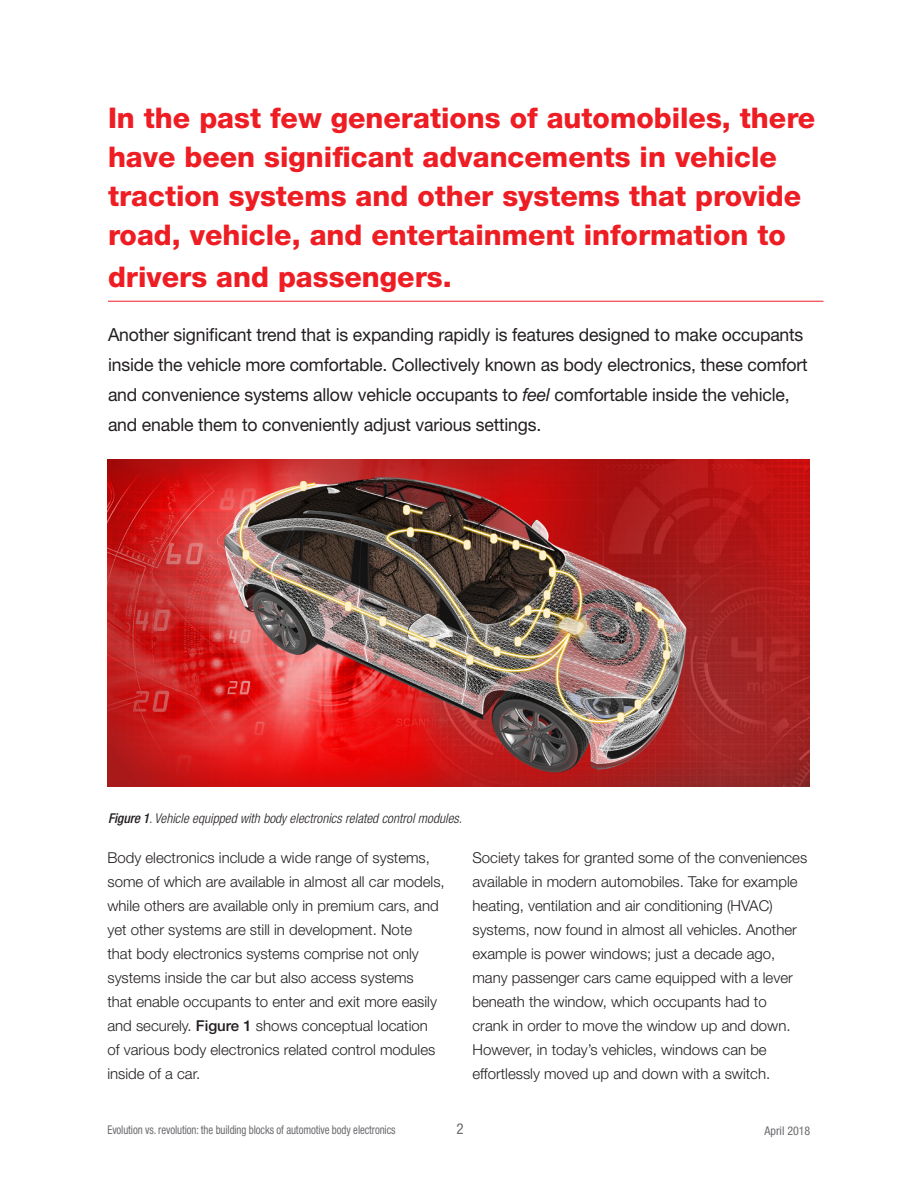
<style>
.page{position:relative;width:918px;height:1188px;background:#fff}
.page>*{position:absolute;margin:0;border:0;box-sizing:border-box;transform-origin:0 0}
.t1{font:800 28.5px/39px "Helvetica Neue LT Std";color:#ee1d23}
.t2{font:18px/30px "Helvetica Neue LT Std";letter-spacing:-.01em;color:#231f20}
.t3{font:300 15px/24px "Helvetica Neue LT Std";color:#231f20}
.t4{font:condensed 15px "Helvetica Neue LT Std";color:#6c6d70}
.t5{font:italic 300 condensed 13.5px "Helvetica Neue LT Std";letter-spacing:.005em;color:#231f20}
.t6{font:condensed 12px "Helvetica Neue LT Std";letter-spacing:-.01em;color:#6c6d70;scale:.9 1}
.t7{font:condensed 12px "Helvetica Neue LT Std";letter-spacing:-.01em;color:#6c6d70}
.s1{font-style:italic}
.s2{font-weight:500}
</style>
<div class="page">
<hr style="left:108px;top:301px;width:716px;height:1px;background:#ee1d23">
<img style="left:107px;top:460px;width:703px;height:327px">
<h1 class="t1" style="left:108px;top:99px;width:709px">In the past few generations of automobiles, there have been significant advancements in vehicle traction systems and other systems that provide road, vehicle, and entertainment information to</h1>
<h1 class="t1" style="left:108px;top:258px;width:345px">drivers and passengers.</h1>
<p class="t2" style="left:108px;top:319px;width:701px">Another significant trend that is expanding rapidly is features designed to make occupants inside the vehicle more comfortable. Collectively known as body electronics, these comfort and convenience systems allow vehicle occupants to <span class="s1">feel</span> comfortable inside the vehicle, and enable them to conveniently adjust various settings.</p>
<p class="t5" style="left:108px;top:811px;width:356px"><span class="s2">Figure 1</span>. Vehicle equipped with body electronics related control modules.</p>
<p class="t3" style="left:107px;top:845px;width:339px">Body electronics include a wide range of systems, some of which are available in almost all car models, while others are available only in premium cars, and yet other systems are still in development. Note<br>that body electronics systems comprise not only systems inside the car but also access systems<br>that enable occupants to enter and exit more easily and securely. <span class="s2">Figure 1</span> shows conceptual location<br>of various body electronics related control modules inside of a car.</p>
<p class="t3" style="left:472px;top:845px;width:336px">Society takes for granted some of the conveniences available in modern automobiles. Take for example heating, ventilation and air conditioning (HVAC) systems, now found in almost all vehicles. Another example is power windows; just a decade ago, many passenger cars came equipped with a lever beneath the window, which occupants had to<br>crank in order to move the window up and down.<br>However, in today’s vehicles, windows can be effortlessly moved up and down with a switch.</p>
<p class="t6" style="left:107px;top:1123px;width:322px">Evolution vs. revolution: the building blocks of automotive body electronics</p>
<p class="t4" style="left:456px;top:1120px;width:9px">2</p>
<p class="t7" style="left:764px;top:1124px;width:48px">April 2018</p>
</div>
